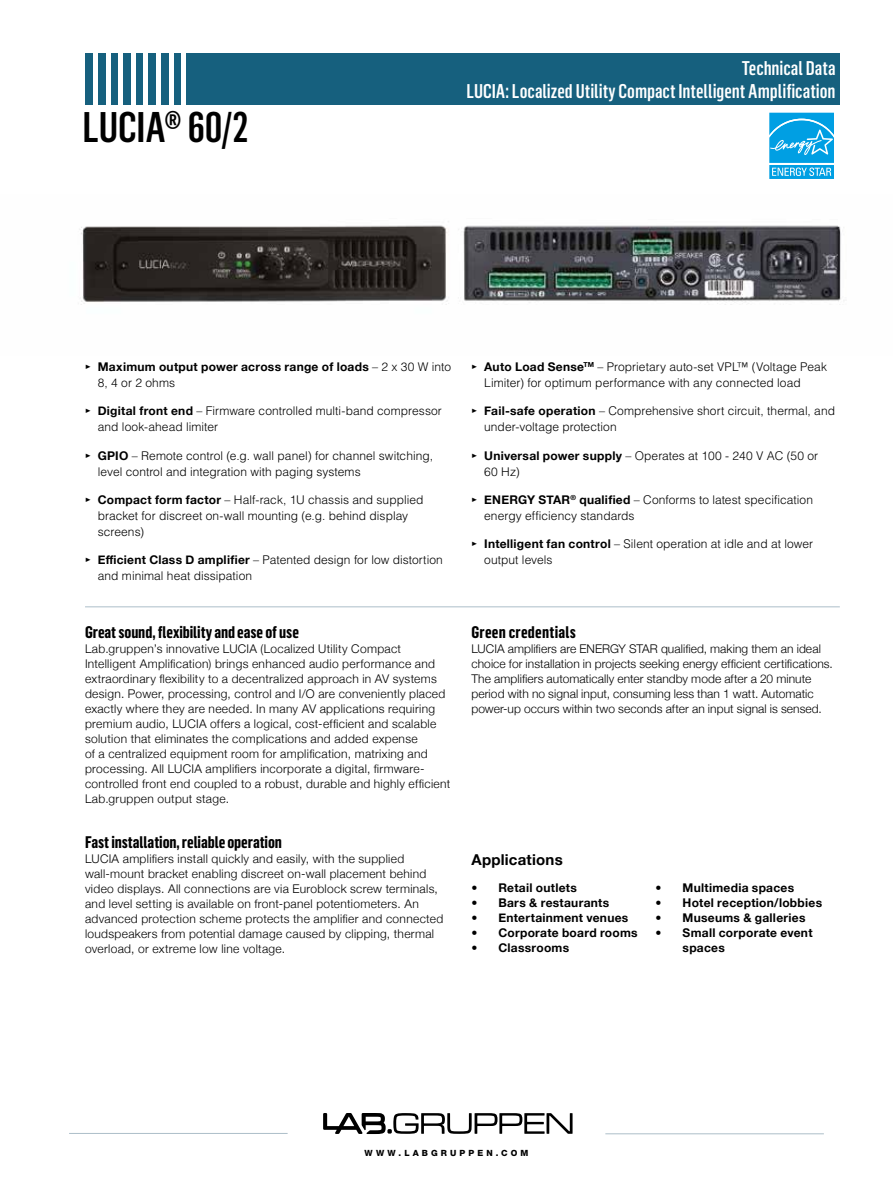
<style>
.page{position:relative;width:893px;height:1187px;background:#fff}
.page>*{position:absolute;margin:0;border:0;box-sizing:border-box;transform-origin:0 0}
.t1{font:500 42px "Flama Condensed";letter-spacing:-.005em;color:#000}
.t2{font:500 19.5px/23.4px "Flama Condensed";color:#fff;text-align:right}
.t3{font:700 16.5px "Flama Condensed";letter-spacing:-.005em;color:#000}
.t4{font:700 16.5px "Flama Condensed";letter-spacing:.015em;color:#000}
.t5{font:700 15px "Helvetica Neue";letter-spacing:.015em;color:#000}
.t6{font:300 12px/15px "Helvetica Neue";letter-spacing:.025em;color:#000}
.t7{font:300 12px/15.8px "Helvetica LT Std";letter-spacing:.005em;color:#000}
.t8{font:300 12px/15px "Helvetica Neue";letter-spacing:.005em;color:#000}
.t9{font:700 12px/15px "Helvetica Neue";letter-spacing:.02em;color:#000}
.t10{font:800 8.55px "Helvetica Neue LT Std";letter-spacing:.365em;color:#000}
.s1{font-family:"Meta Pro"}
.s2{font-family:"Helvetica LT Std";font-weight:300}
.s3{font-family:"Meta Pro";font-weight:700}
.s4{font-family:"Helvetica Neue";font-weight:700}
</style>
<div class="page">
<hr style="left:69px;top:1132px;width:219px;height:1px;background:#acbec9">
<hr style="left:605px;top:1133px;width:219px;height:1px;background:#acbec9">
<svg style="left:323px;top:1113px;width:250px;height:20px"></svg>
<div style="left:85px;top:53px;width:755px;height:51px;background:#16607e"></div>
<img style="left:79px;top:221px;width:765px;height:84px">
<div style="left:93px;top:52px;width:5px;height:56px;background:#fff"></div>
<hr style="left:106px;top:52px;width:4px;height:56px;background:#fff">
<hr style="left:119px;top:52px;width:4px;height:56px;background:#fff">
<hr style="left:131px;top:52px;width:4px;height:56px;background:#fff">
<hr style="left:144px;top:52px;width:4px;height:56px;background:#fff">
<div style="left:156px;top:52px;width:5px;height:56px;background:#fff"></div>
<hr style="left:169px;top:52px;width:4px;height:56px;background:#fff">
<div style="left:181px;top:52px;width:5px;height:56px;background:#fff"></div>
<hr style="left:85px;top:606px;width:755px;height:1px;background:#acbec9">
<div style="left:768px;top:111px;width:68px;height:53px;background:#afe0f6"></div>
<svg style="left:768px;top:113px;width:68px;height:66px;background:#36b3e8"></svg>
<h1 class="t1" style="left:83px;top:100px;width:167px">LUCIA® 60/2</h1>
<h2 class="t2" style="left:466px;top:56px;width:371px">Technical Data<br>LUCIA: Localized Utility Compact Intelligent Amplification</h2>
<p class="t9" style="left:85px;top:359px;width:368px"><span class="s1">▸</span> Maximum output power across range of loads <span class="s2">– 2 x 30 W into</span></p>
<p class="t7" style="left:98px;top:374px;width:79px">8, 4 or 2 ohms</p>
<p class="t7" style="left:98px;top:403px;width:346px;text-indent:-13px"><span class="s3">▸</span> <span class="s4">Digital front end</span> – Firmware controlled multi-band compressor and look-ahead limiter</p>
<p class="t7" style="left:98px;top:447px;width:337px;text-indent:-13px"><span class="s3">▸</span> <span class="s4">GPIO</span> – Remote control (e.g. wall panel) for channel switching, level control and integration with paging systems</p>
<p class="t7" style="left:98px;top:491px;width:327px;text-indent:-13px"><span class="s3">▸</span> <span class="s4">Compact form factor</span> – Half-rack, 1U chassis and supplied bracket for discreet on-wall mounting (e.g. behind display screens)</p>
<p class="t7" style="left:98px;top:551px;width:347px;text-indent:-13px"><span class="s3">▸</span> <span class="s4">Efficient Class D amplifier</span> – Patented design for low distortion and minimal heat dissipation</p>
<h3 class="t3" style="left:85px;top:621px;width:215px">Great sound, flexibility and ease of use</h3>
<p class="t6" style="left:85px;top:640px;width:367px">Lab.gruppen’s innovative LUCIA (Localized Utility Compact Intelligent Amplification) brings enhanced audio performance and extraordinary flexibility to a decentralized approach in AV systems design. Power, processing, control and I/O are conveniently placed exactly where they are needed. In many AV applications requiring premium audio, LUCIA offers a logical, cost-efficient and scalable solution that eliminates the complications and added expense<br>of a centralized equipment room for amplification, matrixing and processing. All LUCIA amplifiers incorporate a digital, firmware&shy;controlled front end coupled to a robust, durable and highly efficient Lab.gruppen output stage.</p>
<h3 class="t3" style="left:85px;top:831px;width:198px">Fast installation, reliable operation</h3>
<p class="t6" style="left:85px;top:850px;width:360px">LUCIA amplifiers install quickly and easily, with the supplied wall-mount bracket enabling discreet on-wall placement behind video displays. All connections are via Euroblock screw terminals, and level setting is available on front-panel potentiometers. An advanced protection scheme protects the amplifier and connected loudspeakers from potential damage caused by clipping, thermal overload, or extreme low line voltage.</p>
<p class="t7" style="left:484px;top:359px;width:344px;text-indent:-13px"><span class="s3">▸</span> <span class="s4">Auto Load Sense</span><sup>TM</sup> – Proprietary auto-set VPL™ (Voltage Peak<br>Limiter) for optimum performance with any connected load</p>
<p class="t7" style="left:484px;top:403px;width:352px;text-indent:-13px"><span class="s3">▸</span> <span class="s4">Fail-safe operation</span> – Comprehensive short circuit, thermal, and under-voltage protection</p>
<p class="t7" style="left:484px;top:447px;width:336px;text-indent:-13px"><span class="s3">▸</span> <span class="s4">Universal power supply</span> – Operates at 100 - 240 V AC (50 or<br>60 Hz)</p>
<p class="t7" style="left:484px;top:492px;width:330px;text-indent:-13px"><span class="s3">▸</span> <span class="s4">ENERGY STAR</span><sup>®</sup> <span class="s4">qualified</span> – Conforms to latest specification energy efficiency standards</p>
<p class="t7" style="left:484px;top:536px;width:330px;text-indent:-13px"><span class="s3">▸</span> <span class="s4">Intelligent fan control</span> – Silent operation at idle and at lower output levels</p>
<h3 class="t4" style="left:471px;top:621px;width:106px">Green credentials</h3>
<p class="t8" style="left:471px;top:640px;width:363px">LUCIA amplifiers are ENERGY STAR qualified, making them an ideal choice for installation in projects seeking energy efficient certifications.<br>The amplifiers automatically enter standby mode after a 20 minute period with no signal input, consuming less than 1 watt. Automatic power-up occurs within two seconds after an input signal is sensed.</p>
<p class="t5" style="left:471px;top:846px;width:93px">Applications</p>
<p class="t9" style="left:471px;top:879px;width:107px">• Retail outlets</p>
<p class="t9" style="left:471px;top:894px;width:139px">• Bars &amp; restaurants</p>
<p class="t9" style="left:471px;top:909px;width:158px">• Entertainment venues</p>
<p class="t9" style="left:471px;top:924px;width:168px">• Corporate board rooms</p>
<p class="t9" style="left:471px;top:939px;width:99px">• Classrooms</p>
<p class="t9" style="left:656px;top:879px;width:140px">• Multimedia spaces</p>
<p class="t9" style="left:656px;top:894px;width:168px">• Hotel reception/lobbies</p>
<p class="t9" style="left:656px;top:909px;width:151px">• Museums &amp; galleries</p>
<p class="t9" style="left:683px;top:924px;width:131px;text-indent:-27px">• Small corporate event spaces</p>
<p class="t10" style="left:364px;top:1147px;width:165px">WWW.LABGRUPPEN.COM</p>
</div>
